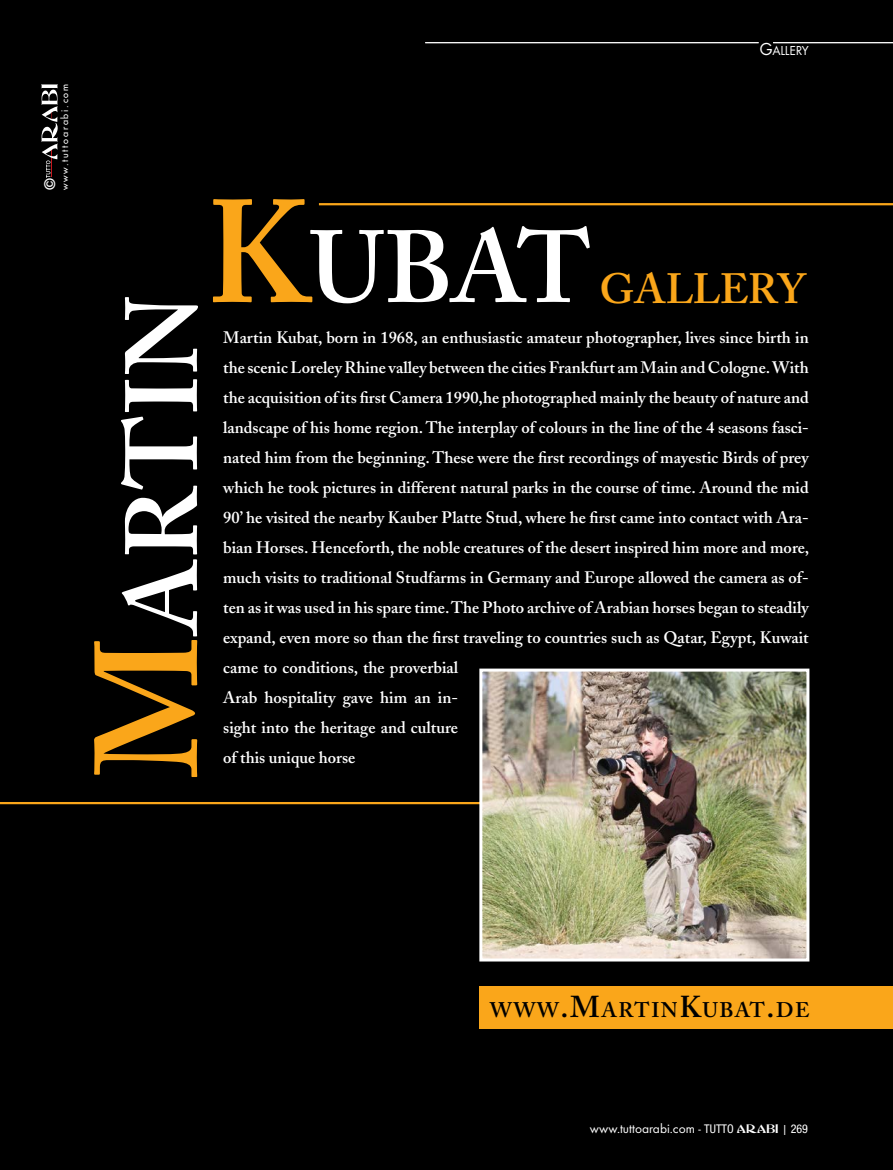
<style>
.page{position:relative;width:893px;height:1170px;background:#fff}
.page>*{position:absolute;margin:0;border:0;box-sizing:border-box;transform-origin:0 0}
.t1{font:600 101.1px "Adobe Caslon";color:#fff}
.t2{font:600 42px "Adobe Caslon";letter-spacing:-.02em;color:#faa61a}
.t3{font:600 21px "Adobe Caslon";letter-spacing:.07em;color:#000}
.t4{font:600 16.5px/30px "Adobe Caslon";color:#fff}
.t5{font:900 extra-condensed 15px "Helvetica";color:#fff}
.t6{font:13.5px "Futura T";color:#fff}
.t7{font:9px "Futura";letter-spacing:.195em;color:#fff}
.s1{font-size:18px}
.s2{font-size:144.45px;color:#faa61a}
.s3{font-size:30px}
.s4{font-family:"Helvetica Neue";font-stretch:condensed;font-size:12px}
.s5{font-family:"Abbess";font-size:12px}
.s6{font-size:12px}
</style>
<div class="page">
<div style="left:0;top:0;width:893px;height:1169px;background:#000"></div>
<hr style="left:773px;top:42px;width:120px;height:1px;background:#fff">
<hr style="left:425px;top:42px;width:334px;height:1px;background:#fff">
<hr style="left:0;top:801px;width:606px;height:3px;background:#faa61a">
<hr style="left:319px;top:203px;width:574px;height:2px;background:#faa61a">
<img style="left:483px;top:672px;width:322px;height:285px">
<div style="left:479px;top:668px;width:330px;height:293px;border:3px solid #fff"></div>
<div style="left:479px;top:986px;width:414px;height:42px;background:#faa61a"></div>
<svg style="left:42px;top:84px;width:16px;height:94px"></svg>
<p class="t7" style="left:59px;top:190px;width:108px;rotate:-90deg">www.tuttoarabi.com</p>
<p class="t5" style="left:41px;top:190px;width:13px;rotate:-90deg">©</p>
<p class="t6" style="left:759px;top:43px;width:51px"><span class="s1">G</span>ALLERY</p>
<h1 class="t1" style="left:102px;top:778px;width:486px;rotate:-90deg"><span class="s2">M</span>ARTIN</h1>
<h1 class="t1" style="left:205px;top:207px;width:387px"><span class="s2">K</span>UBAT</h1>
<h2 class="t2" style="left:600px;top:263px;width:208px">GALLERY</h2>
<p class="t4" style="left:223px;top:322px;width:588px">Martin Kubat, born in 1968, an enthusiastic amateur photographer, lives since birth in the scenic Loreley Rhine valley between the cities Frankfurt am Main and Cologne. With the acquisition of its first Camera 1990,he photographed mainly the beauty of nature and landscape of his home region. The interplay of colours in the line of the 4 seasons fasci&shy;nated him from the beginning. These were the first recordings of mayestic Birds of prey which he took pictures in different natural parks in the course of time. Around the mid 90’ he visited the nearby Kauber Platte Stud, where he first came into contact with Ara&shy;bian Horses. Henceforth, the noble creatures of the desert inspired him more and more, much visits to traditional Studfarms in Germany and Europe allowed the camera as of&shy;ten as it was used in his spare time. The Photo archive of Arabian horses began to steadily expand, even more so than the first traveling to countries such as Qatar, Egypt, Kuwait came to conditions, the proverbial<br>Arab hospitality gave him an in-<br>sight into the heritage and culture<br>of this unique horse</p>
<p class="t3" style="left:490px;top:996px;width:321px">WWW<span class="s3">.M</span>ARTIN<span class="s3">K</span>UBAT<span class="s3">.</span>DE</p>
<p class="t6" style="left:590px;top:1120px;width:219px">www.tuttoarabi.com - <span class="s4">TUTTO</span> <span class="s5">ARABI</span> <span class="s6">|</span> <span class="s4">269</span></p>
</div>
